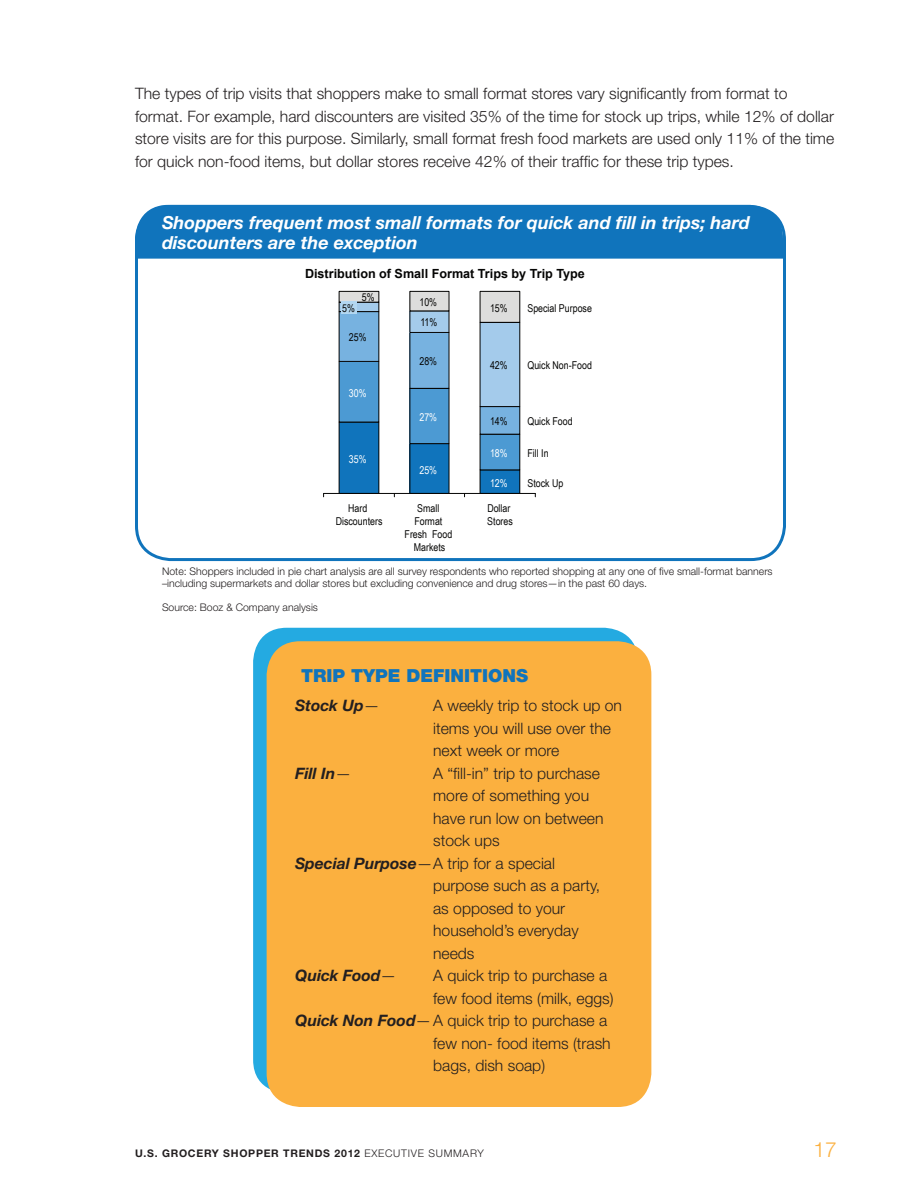
<style>
.page{position:relative;width:918px;height:1188px;background:#fff}
.page>*{position:absolute;margin:0;border:0;box-sizing:border-box;transform-origin:0 0}
.t1{font:300 21px "Helvetica Neue";color:#fbb03f}
.t2{font:italic 700 18px/19.5px "Helvetica Neue";color:#fff}
.t3{font:900 18px "Helvetica Neue";color:#1074bc}
.t4{font:300 15.75px/22.5px "Helvetica Neue";color:#231f20}
.t5{font:italic 700 15.75px "Helvetica Neue";color:#231f20}
.t6{font:700 12.6px "Arial";color:#050504}
.t7{font:10.8px/12.9px "Arial Narrow";color:#050504;text-align:center}
.t8{font:10.8px "Arial Narrow";color:#fff}
.t9{font:300 10.5px/12px "Helvetica Neue";color:#231f20}
.t10{font:700 10.5px "Helvetica Neue";letter-spacing:.07em;color:#231f20}
.s1{font-weight:300;font-style:normal}
.s2{font-weight:700;font-style:italic}
.s3{font-weight:300}
</style>
<div class="page">
<div style="left:253px;top:628px;width:385px;height:466px;background:#24aae1;border-radius:34px"></div>
<div style="left:339px;top:422px;width:40px;height:71px;background:#1074bc"></div>
<div style="left:410px;top:444px;width:39px;height:49px;background:#1074bc"></div>
<div style="left:480px;top:470px;width:40px;height:23px;background:#1074bc"></div>
<div style="left:339px;top:361px;width:40px;height:61px;background:#4c9ad3"></div>
<div style="left:410px;top:388px;width:39px;height:56px;background:#4c9ad3"></div>
<div style="left:480px;top:434px;width:40px;height:36px;background:#4c9ad3"></div>
<div style="left:339px;top:312px;width:40px;height:49px;background:#77b2e0"></div>
<div style="left:410px;top:332px;width:39px;height:56px;background:#77b2e0"></div>
<div style="left:480px;top:407px;width:40px;height:27px;background:#77b2e0"></div>
<div style="left:480px;top:406px;width:40px;height:29px;border:1px solid #050504"></div>
<div style="left:339px;top:302px;width:40px;height:10px;background:#a4cbeb"></div>
<div style="left:339px;top:302px;width:40px;height:10px;border:1px solid #050504"></div>
<div style="left:410px;top:311px;width:39px;height:21px;background:#a4cbeb"></div>
<div style="left:410px;top:311px;width:39px;height:22px;border:1px solid #050504"></div>
<div style="left:480px;top:322px;width:40px;height:85px;background:#a4cbeb"></div>
<div style="left:339px;top:291px;width:40px;height:11px;background:#dddddc"></div>
<div style="left:339px;top:291px;width:40px;height:12px;border:1px solid #050504"></div>
<div style="left:410px;top:291px;width:39px;height:20px;background:#dddddc"></div>
<div style="left:410px;top:291px;width:39px;height:20px;border:1px solid #050504"></div>
<div style="left:480px;top:291px;width:40px;height:31px;background:#dddddc"></div>
<div style="left:480px;top:291px;width:40px;height:32px;border:1px solid #050504"></div>
<hr style="left:324px;top:493px;width:211px;height:1px;background:#050504">
<div style="left:341px;top:301px;width:16px;height:13px;background:#b3d7f1"></div>
<div style="left:135px;top:205px;width:651px;height:356px;border:3px solid #1074bc;border-radius:34px"></div>
<div style="left:135px;top:205px;width:648px;height:54px;background:#1074bc"></div>
<div style="left:267px;top:641px;width:384px;height:466px;background:#fbb03f;border-radius:34px"></div>
<p class="t4" style="left:135px;top:82px;width:701px">The types of trip visits that shoppers make to small format stores vary significantly from format to format. For example, hard discounters are visited 35% of the time for stock up trips, while 12% of dollar store visits are for this purpose. Similarly, small format fresh food markets are used only 11% of the time for quick non-food items, but dollar stores receive 42% of their traffic for these trip types.</p>
<p class="t2" style="left:162px;top:212px;width:589px">Shoppers frequent most small formats for quick and fill in trips; hard discounters are the exception</p>
<p class="t6" style="left:305px;top:266px;width:281px">Distribution of Small Format Trips by Trip Type</p>
<p class="t7" style="left:362px;top:291px;width:14px">5%</p>
<p class="t7" style="left:342px;top:301px;width:14px">5%</p>
<p class="t7" style="left:349px;top:331px;width:19px">25%</p>
<p class="t8" style="left:349px;top:387px;width:19px">30%</p>
<p class="t8" style="left:349px;top:453px;width:19px">35%</p>
<p class="t7" style="left:336px;top:502px;width:48px">Hard<br>Discounters</p>
<p class="t7" style="left:419px;top:296px;width:19px">10%</p>
<p class="t7" style="left:420px;top:316px;width:19px">11%</p>
<p class="t7" style="left:419px;top:355px;width:19px">28%</p>
<p class="t8" style="left:419px;top:411px;width:19px">27%</p>
<p class="t8" style="left:419px;top:464px;width:19px">25%</p>
<p class="t7" style="left:405px;top:502px;width:49px">Small<br>Format<br>Fresh Food<br>Markets</p>
<p class="t7" style="left:490px;top:301px;width:19px">15%</p>
<p class="t7" style="left:527px;top:301px;width:66px">Special Purpose</p>
<p class="t7" style="left:490px;top:359px;width:19px">42%</p>
<p class="t7" style="left:527px;top:359px;width:66px">Quick Non-Food</p>
<p class="t7" style="left:490px;top:415px;width:19px">14%</p>
<p class="t7" style="left:527px;top:415px;width:47px">Quick Food</p>
<p class="t8" style="left:490px;top:447px;width:19px">18%</p>
<p class="t7" style="left:527px;top:447px;width:23px">Fill In</p>
<p class="t8" style="left:490px;top:477px;width:19px">12%</p>
<p class="t7" style="left:527px;top:476px;width:37px">Stock Up</p>
<p class="t7" style="left:487px;top:502px;width:27px;text-align:left">Dollar<br>Stores</p>
<p class="t9" style="left:162px;top:565px;width:612px">Note: Shoppers included in pie chart analysis are all survey respondents who reported shopping at any one of five small-format banners –including supermarkets and dollar stores but excluding convenience and drug stores—in the past 60 days.</p>
<p class="t9" style="left:162px;top:601px;width:157px">Source: Booz &amp; Company analysis</p>
<p class="t3" style="left:301px;top:665px;width:24px">TRIP</p>
<p class="t3" style="left:351px;top:665px;width:26px">TYPE</p>
<p class="t3" style="left:407px;top:665px;width:26px">DEFINITIONS</p>
<p class="t5" style="left:295px;top:696px;width:86px">Stock Up<span class="s1">—</span></p>
<p class="t4" style="left:433px;top:694px;width:190px">A weekly trip to stock up on items you will use over the next week or more</p>
<p class="t5" style="left:295px;top:763px;width:57px">Fill In<span class="s1">—</span></p>
<p class="t4" style="left:433px;top:762px;width:168px">A “fill-in” trip to purchase</p>
<p class="t4" style="left:433px;top:784px;width:158px">more of something you</p>
<p class="t4" style="left:433px;top:807px;width:172px">have run low on between</p>
<p class="t4" style="left:433px;top:829px;width:68px">stock ups</p>
<p class="t4" style="left:295px;top:852px;width:261px"><span class="s2">Special Purpose</span>—A trip for a special</p>
<p class="t4" style="left:433px;top:874px;width:169px">purpose such as a party,</p>
<p class="t4" style="left:433px;top:897px;width:134px">as opposed to your</p>
<p class="t4" style="left:433px;top:919px;width:147px">household’s everyday</p>
<p class="t4" style="left:433px;top:942px;width:43px">needs</p>
<p class="t5" style="left:295px;top:966px;width:103px">Quick Food<span class="s1">—</span></p>
<p class="t4" style="left:433px;top:964px;width:176px">A quick trip to purchase a</p>
<p class="t4" style="left:433px;top:987px;width:182px">few food items (milk, eggs)</p>
<p class="t4" style="left:295px;top:1009px;width:314px"><span class="s2">Quick Non Food</span>—A quick trip to purchase a</p>
<p class="t4" style="left:433px;top:1032px;width:179px">few non- food items (trash</p>
<p class="t4" style="left:433px;top:1054px;width:114px">bags, dish soap)</p>
<p class="t10" style="left:135px;top:1146px;width:351px">U.S. GROCERY SHOPPER TRENDS 2012 <span class="s3">EXECUTIVE SUMMARY</span></p>
<h1 class="t1" style="left:814px;top:1136px;width:25px">17</h1>
</div>
